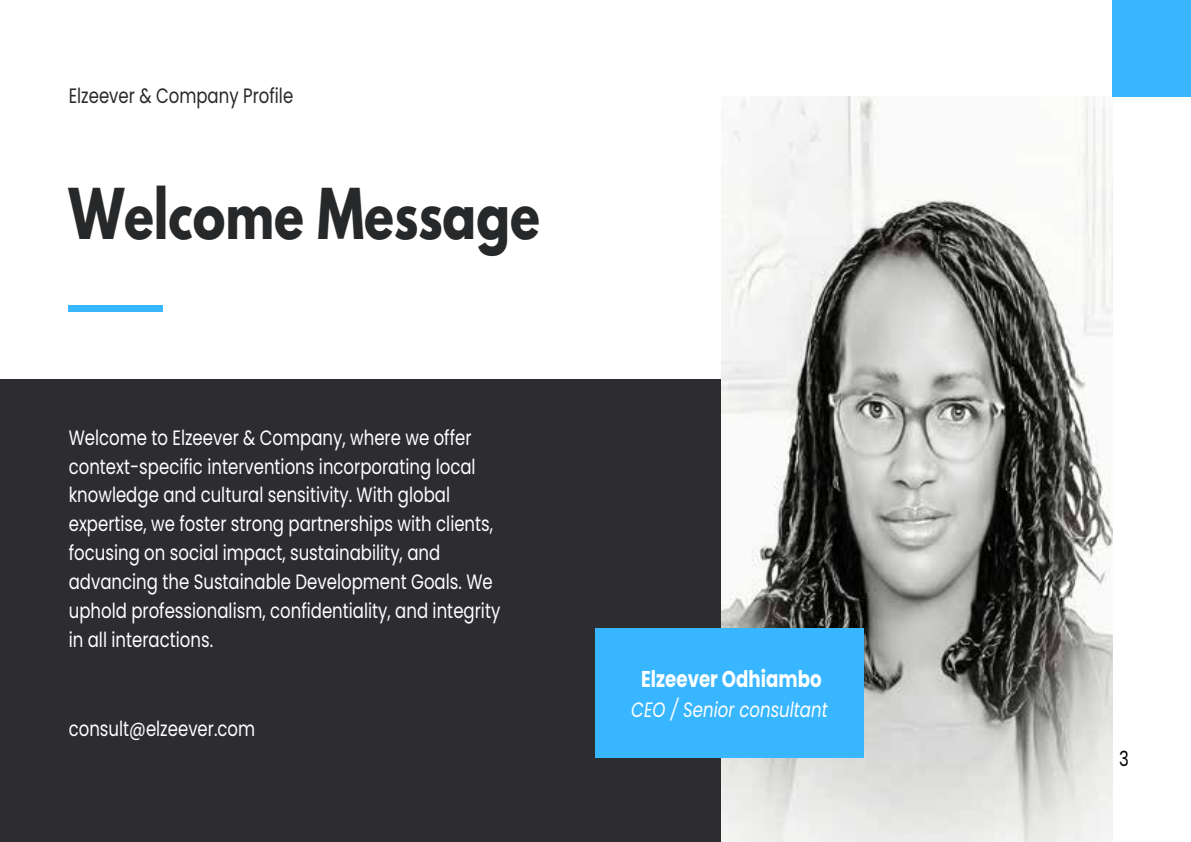
<style>
.page{position:relative;width:1191px;height:842px;background:#fff}
.page>*{position:absolute;margin:0;border:0;box-sizing:border-box;transform-origin:0 0}
.t1{font:700 62px "League Spartan";color:#272829;scale:.8 1}
.t2{font:700 22.8px "Poppins";color:#fff;scale:.8 1}
.t3{font:20.8px/28.8px "Poppins";color:#fff;scale:.8 1}
.t4{font:20.8px "Poppins";color:#272829;scale:.8 1}
.t5{font:italic 20.8px "Poppins";color:#fff;scale:.8 1}
.t6{font:20.8px "Poppins";color:#000;scale:.8 1}
</style>
<div class="page">
<div style="left:0;top:379px;width:823px;height:463px;background:#2c2c31"></div>
<img style="left:721px;top:97px;width:391px;height:745px">
<div style="left:595px;top:629px;width:268px;height:129px;background:#38b6ff"></div>
<div style="left:69px;top:306px;width:94px;height:6px;background:#38b6ff"></div>
<div style="left:1112px;top:0;width:79px;height:97px;background:#38b6ff"></div>
<p class="t4" style="left:69px;top:84px;width:282px">Elzeever &amp; Company Profile</p>
<h1 class="t1" style="left:69px;top:166px;width:590px">Welcome Message</h1>
<p class="t3" style="left:69px;top:423px;width:541px">Welcome to Elzeever &amp; Company, where we offer context-specific interventions incorporating local knowledge and cultural sensitivity. With global expertise, we foster strong partnerships with clients, focusing on social impact, sustainability, and advancing the Sustainable Development Goals. We uphold professionalism, confidentiality, and integrity in all interactions.</p>
<p class="t3" style="left:69px;top:714px;width:234px">consult@elzeever.com</p>
<p class="t2" style="left:641px;top:666px;width:227px">Elzeever Odhiambo</p>
<p class="t5" style="left:631px;top:697px;width:247px">CEO / Senior consultant</p>
<p class="t6" style="left:1119px;top:747px;width:14px">3</p>
</div>
